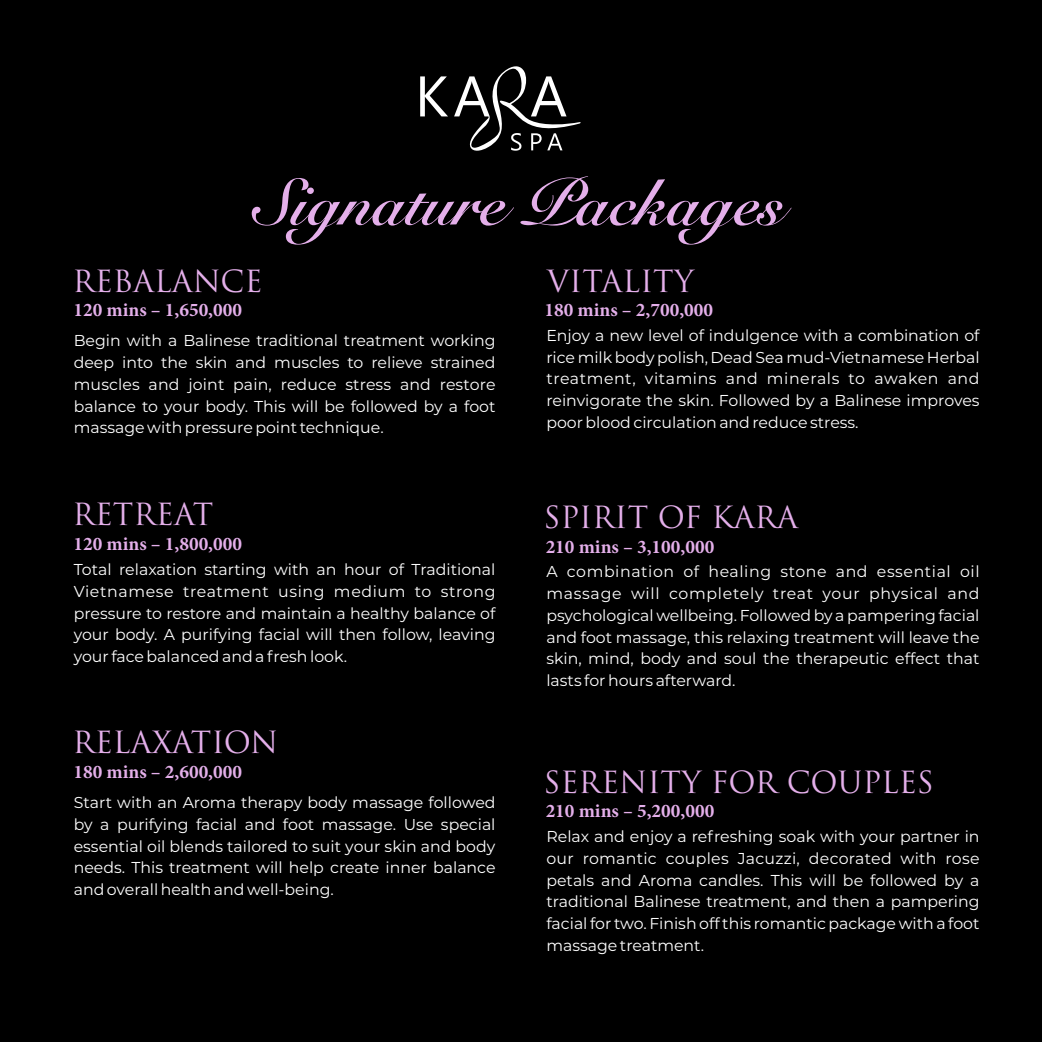
<style>
.page{position:relative;width:1042px;height:1042px;background:#000}
.page>*{position:absolute;margin:0;border:0;box-sizing:border-box;transform-origin:0 0}
.t1{font:64.58px "Snell Roundhand Bold Script";color:#e4afea}
.t2{font:29.75px "Trajan Pro";color:#e4afea}
.t3{font:700 19.25px "Minion Pro";color:#e4afea}
.t4{font:15.75px/21.7px "Montserrat";color:#fff;text-align:justify}
</style>
<div class="page">
<svg style="left:420px;top:66px;width:161px;height:85px"></svg>
<h1 class="t1" style="left:255px;top:180px;width:530px">Signature Packages</h1>
<h2 class="t2" style="left:72px;top:269px;width:192px">REBALANCE</h2>
<p class="t3" style="left:73px;top:302px;width:170px">120 mins – 1,650,000</p>
<p class="t4" style="left:74px;top:330px;width:423px">Begin with a Balinese traditional treatment working deep into the skin and muscles to relieve strained muscles and joint pain, reduce stress and restore balance to your body. This will be followed by a foot massage with pressure point technique.</p>
<h2 class="t2" style="left:72px;top:503px;width:143px">RETREAT</h2>
<p class="t3" style="left:73px;top:536px;width:170px">120 mins – 1,800,000</p>
<p class="t4" style="left:74px;top:558px;width:423px">Total relaxation starting with an hour of Traditional Vietnamese treatment using medium to strong pressure to restore and maintain a healthy balance of your body. A purifying facial will then follow, leaving your face balanced and a fresh look.</p>
<h2 class="t2" style="left:72px;top:731px;width:207px">RELAXATION</h2>
<p class="t3" style="left:73px;top:764px;width:170px">180 mins – 2,600,000</p>
<p class="t4" style="left:74px;top:792px;width:423px">Start with an Aroma therapy body massage followed by a purifying facial and foot massage. Use special essential oil blends tailored to suit your skin and body needs. This treatment will help create inner balance and overall health and well-being.</p>
<h2 class="t2" style="left:547px;top:269px;width:148px">VITALITY</h2>
<p class="t3" style="left:544px;top:302px;width:170px">180 mins – 2,700,000</p>
<p class="t4" style="left:546px;top:324px;width:435px">Enjoy a new level of indulgence with a combination of rice milk body polish, Dead Sea mud-Vietnamese Herbal treatment, vitamins and minerals to awaken and reinvigorate the skin. Followed by a Balinese improves poor blood circulation and reduce stress.</p>
<h2 class="t2" style="left:543px;top:506px;width:256px">SPIRIT OF KARA</h2>
<p class="t3" style="left:546px;top:538px;width:170px">210 mins – 3,100,000</p>
<p class="t4" style="left:546px;top:561px;width:435px">A combination of healing stone and essential oil massage will completely treat your physical and psychological wellbeing. Followed by a pampering facial and foot massage, this relaxing treatment will leave the skin, mind, body and soul the therapeutic effect that lasts for hours afterward.</p>
<h2 class="t2" style="left:543px;top:770px;width:392px">SERENITY FOR COUPLES</h2>
<p class="t3" style="left:546px;top:803px;width:170px">210 mins – 5,200,000</p>
<p class="t4" style="left:546px;top:826px;width:435px">Relax and enjoy a refreshing soak with your partner in our romantic couples Jacuzzi, decorated with rose petals and Aroma candles. This will be followed by a traditional Balinese treatment, and then a pampering facial for two. Finish off this romantic package with a foot massage treatment.</p>
</div>
